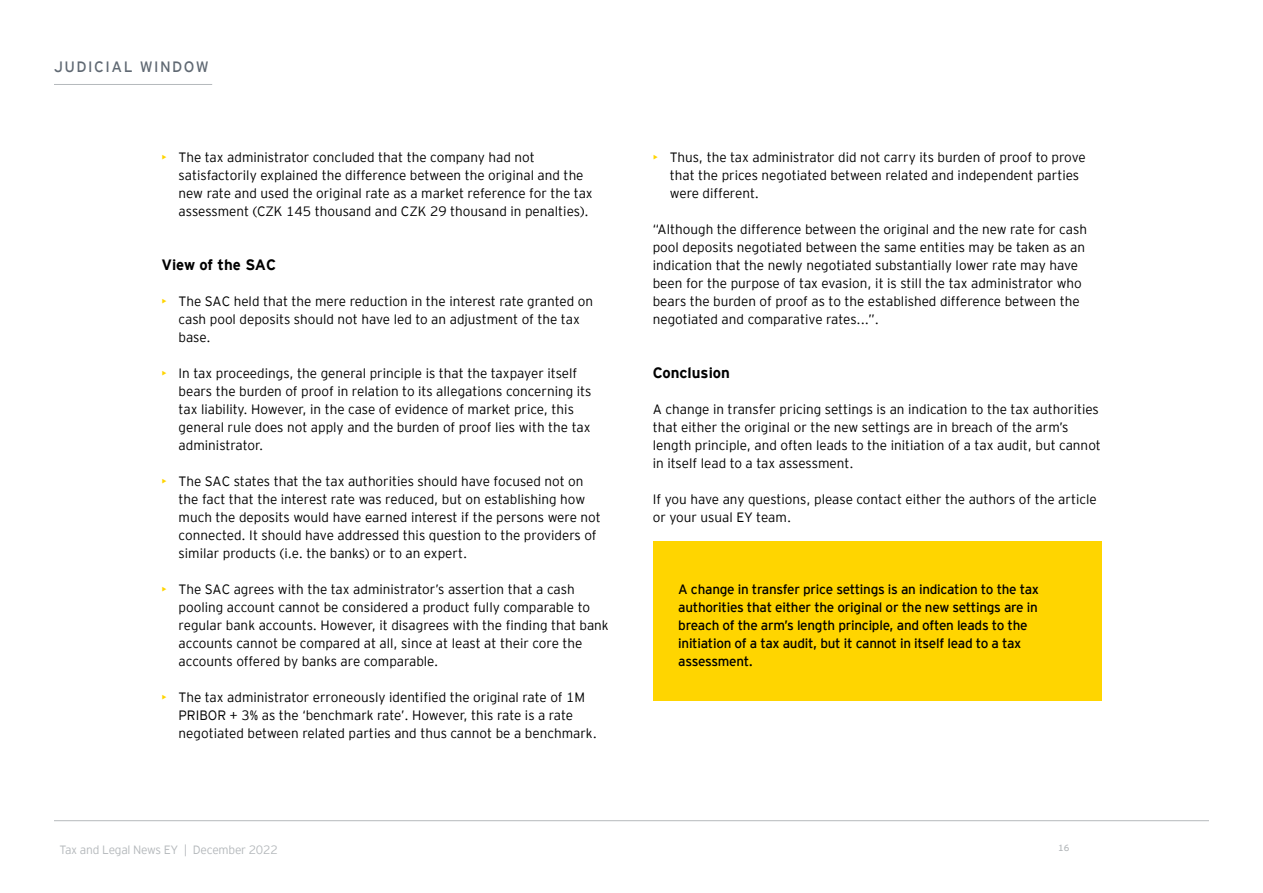
<style>
.page{position:relative;width:1263px;height:893px;background:#fff}
.page>*{position:absolute;margin:0;border:0;box-sizing:border-box;transform-origin:0 0}
.t1{font:700 15px "EY Interstate";color:#000}
.t2{font:15px "EY Interstate";letter-spacing:.1em;color:#606973}
.t3{font:300 13.5px/18px "EY Interstate";color:#000}
.t4{font:13.5px/18px "EY Interstate";letter-spacing:-.02em;color:#000}
.t5{font:300 12px "EY Interstate";letter-spacing:-.02em;color:#b5b9bc}
.t6{font:9px "EY Interstate";color:#b5b9bc}
.s1{color:#ffd500}
</style>
<div class="page">
<hr style="left:54px;top:820px;width:1155px;height:1px;background:#b5b9bc">
<div style="left:653px;top:541px;width:448px;height:159px;background:#ffd500"></div>
<hr style="left:54px;top:84px;width:158px;height:1px;background:#b5b9bc">
<p class="t2" style="left:54px;top:56px;width:156px">JUDICIAL WINDOW</p>
<p class="t3" style="left:179px;top:147px;width:416px;text-indent:-17px"><span class="s1">•</span> The tax administrator concluded that the company had not satisfactorily explained the difference between the original and the new rate and used the original rate as a market reference for the tax assessment (CZK 145 thousand and CZK 29 thousand in penalties).</p>
<p class="t1" style="left:162px;top:254px;width:116px">View of the SAC</p>
<p class="t3" style="left:179px;top:291px;width:416px;text-indent:-17px"><span class="s1">•</span> The SAC held that the mere reduction in the interest rate granted on cash pool deposits should not have led to an adjustment of the tax base.</p>
<p class="t3" style="left:179px;top:363px;width:414px;text-indent:-17px"><span class="s1">•</span> In tax proceedings, the general principle is that the taxpayer itself bears the burden of proof in relation to its allegations concerning its tax liability. However, in the case of evidence of market price, this general rule does not apply and the burden of proof lies with the tax administrator.</p>
<p class="t3" style="left:179px;top:471px;width:424px;text-indent:-17px"><span class="s1">•</span> The SAC states that the tax authorities should have focused not on the fact that the interest rate was reduced, but on establishing how much the deposits would have earned interest if the persons were not connected. It should have addressed this question to the providers of similar products (i.e. the banks) or to an expert.</p>
<p class="t3" style="left:179px;top:579px;width:432px;text-indent:-17px"><span class="s1">•</span> The SAC agrees with the tax administrator’s assertion that a cash pooling account cannot be considered a product fully comparable to regular bank accounts. However, it disagrees with the finding that bank accounts cannot be compared at all, since at least at their core the accounts offered by banks are comparable.</p>
<p class="t3" style="left:179px;top:687px;width:420px;text-indent:-17px"><span class="s1">•</span> The tax administrator erroneously identified the original rate of 1M<br>PRIBOR + 3% as the ‘benchmark rate’. However, this rate is a rate negotiated between related parties and thus cannot be a benchmark.</p>
<p class="t3" style="left:670px;top:147px;width:417px;text-indent:-17px"><span class="s1">•</span> Thus, the tax administrator did not carry its burden of proof to prove that the prices negotiated between related and independent parties were different.</p>
<p class="t3" style="left:653px;top:219px;width:436px">“Although the difference between the original and the new rate for cash pool deposits negotiated between the same entities may be taken as an indication that the newly negotiated substantially lower rate may have been for the purpose of tax evasion, it is still the tax administrator who bears the burden of proof as to the established difference between the negotiated and comparative rates...”.</p>
<p class="t1" style="left:653px;top:362px;width:79px">Conclusion</p>
<p class="t3" style="left:653px;top:399px;width:450px">A change in transfer pricing settings is an indication to the tax authorities that either the original or the new settings are in breach of the arm’s length principle, and often leads to the initiation of a tax audit, but cannot in itself lead to a tax assessment.</p>
<p class="t3" style="left:653px;top:489px;width:446px">If you have any questions, please contact either the authors of the article or your usual EY team.</p>
<p class="t4" style="left:678px;top:579px;width:362px">A change in transfer price settings is an indication to the tax authorities that either the original or the new settings are in breach of the arm’s length principle, and often leads to the initiation of a tax audit, but it cannot in itself lead to a tax assessment.</p>
<p class="t5" style="left:60px;top:841px;width:220px">Tax and Legal News EY | December 2022</p>
<p class="t6" style="left:1058px;top:842px;width:12px">16</p>
</div>
